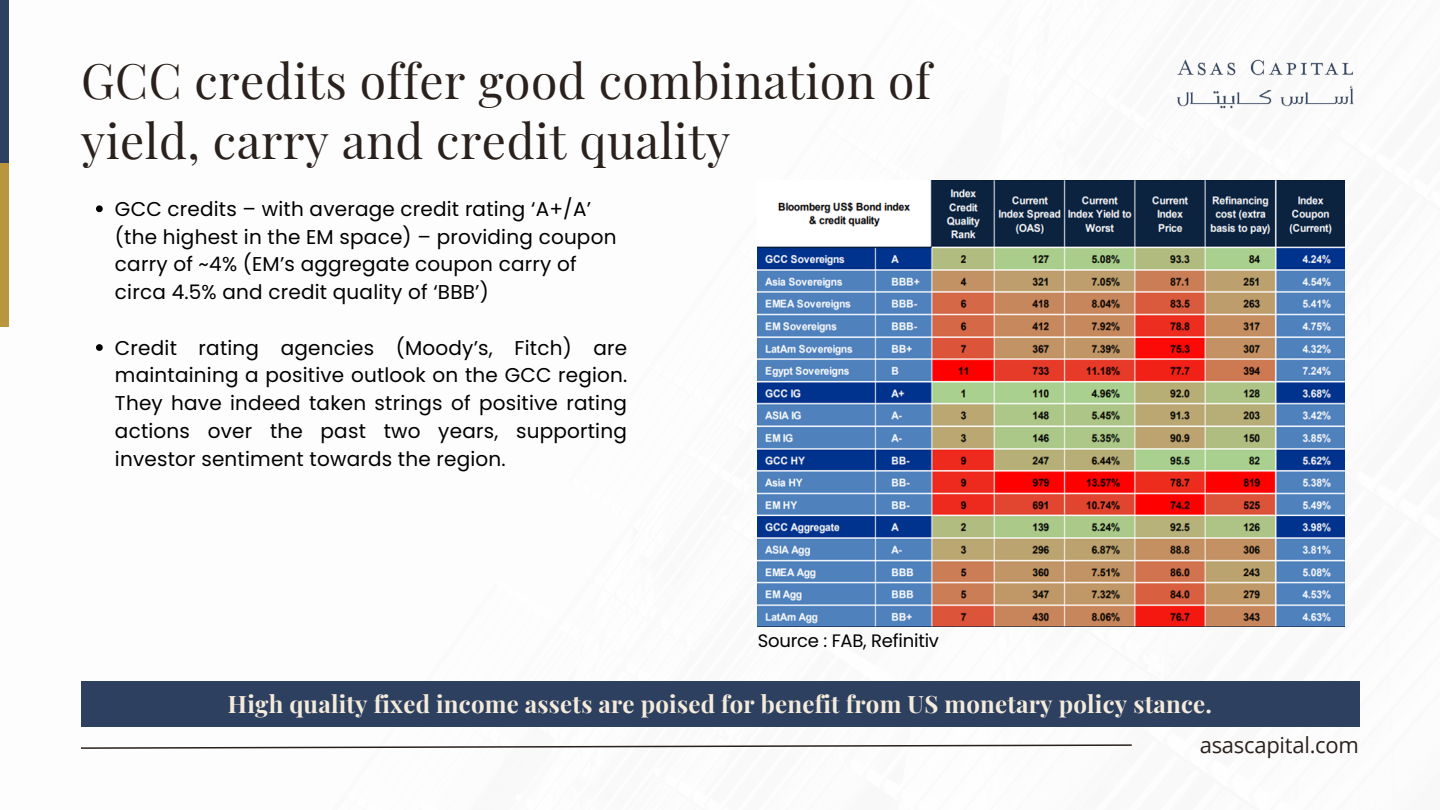
<style>
.page{position:relative;width:1440px;height:810px;background:#fff}
.page>*{position:absolute;margin:0;border:0;box-sizing:border-box;transform-origin:0 0}
.t1{font:48px/59.2px "Playfair Display";letter-spacing:.01em;color:#2a211d}
.t2{font:700 24px "Playfair Display";letter-spacing:.01em;color:#f5ebdb}
.t3{font:22px "Open Sans";letter-spacing:-.01em;color:#2a211d}
.t4{font:20px/27.8px "Poppins";letter-spacing:.01em;color:#000}
.t5{font:18px "Poppins";letter-spacing:-.01em;color:#000}
</style>
<div class="page">
<img style="left:1176px;top:59px;width:178px;height:50px">
<div style="left:81px;top:681px;width:1278px;height:45px;background:#2d4060"></div>
<svg style="left:81px;top:744px;width:1051px;height:5px"></svg>
<div style="left:0;top:0;width:8px;height:163px;background:#2d4060"></div>
<div style="left:0;top:163px;width:8px;height:164px;background:#b9953d"></div>
<img style="left:758px;top:181px;width:587px;height:445px">
<svg style="left:96px;top:205px;width:7px;height:7px"></svg>
<svg style="left:96px;top:344px;width:7px;height:7px"></svg>
<h1 class="t1" style="left:81px;top:50px;width:852px">GCC credits offer good combination of yield, carry and credit quality</h1>
<p class="t4" style="left:115px;top:195px;width:503px">GCC credits – with average credit rating ‘A+/A’ (the highest in the EM space) – providing coupon carry of ~4% (EM’s aggregate coupon carry of circa 4.5% and credit quality of ‘BBB’)</p>
<p class="t4" style="left:115px;top:334px;width:514px;text-align:justify">Credit rating agencies (Moody’s, Fitch) are maintaining a positive outlook on the GCC region.<br>They have indeed taken strings of positive rating actions over the past two years, supporting investor sentiment towards the region.</p>
<p class="t5" style="left:758px;top:628px;width:183px">Source : FAB, Refinitiv</p>
<p class="t2" style="left:228px;top:687px;width:986px">High quality fixed income assets are poised for benefit from US monetary policy stance.</p>
<p class="t3" style="left:1200px;top:730px;width:161px">asascapital.com</p>
</div>
